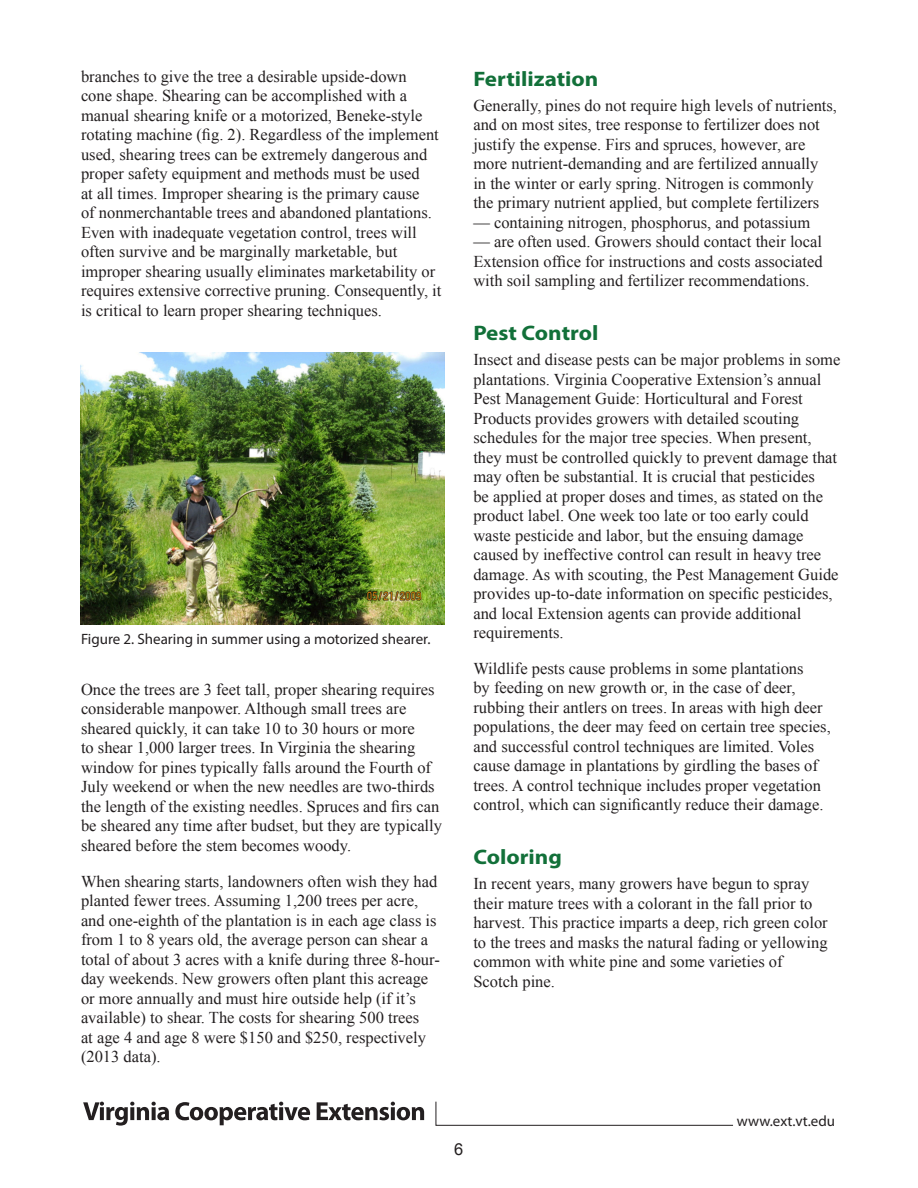
<style>
.page{position:relative;width:918px;height:1188px;background:#fff}
.page>*{position:absolute;margin:0;border:0;box-sizing:border-box;transform-origin:0 0}
.Subhead_2{font:700 21px "Myriad Pro";color:#127039;scale:1.1 1}
.Body{font:16.5px/19.5px "Times New Roman";color:#231f20}
.t1{font:16.5px "Arial";color:#231f20}
.t2{font:15px "Myriad Pro";color:#231f20}
</style>
<div class="page">
<svg style="left:83px;top:1102px;width:86px;height:24px"></svg>
<svg style="left:175px;top:1102px;width:135px;height:23px"></svg>
<svg style="left:317px;top:1102px;width:107px;height:18px"></svg>
<svg style="left:435px;top:1101px;width:298px;height:25px"></svg>
<img style="left:80px;top:352px;width:365px;height:273px">
<p class="Body" style="left:81px;top:66px;width:362px">branches to give the tree a desirable upside-down cone shape. Shearing can be accomplished with a manual shearing knife or a motorized, Beneke-style rotating machine (fig. 2). Regardless of the implement used, shearing trees can be extremely dangerous and proper safety equipment and methods must be used<br>at all times. Improper shearing is the primary cause<br>of nonmerchantable trees and abandoned plantations.<br>Even with inadequate vegetation control, trees will often survive and be marginally marketable, but improper shearing usually eliminates marketability or requires extensive corrective pruning. Consequently, it is critical to learn proper shearing techniques.</p>
<p class="t2" style="left:81px;top:630px;width:351px">Figure 2. Shearing in summer using a motorized shearer.</p>
<p class="Body" style="left:81px;top:679px;width:363px">Once the trees are 3 feet tall, proper shearing requires considerable manpower. Although small trees are sheared quickly, it can take 10 to 30 hours or more<br>to shear 1,000 larger trees. In Virginia the shearing window for pines typically falls around the Fourth of July weekend or when the new needles are two-thirds the length of the existing needles. Spruces and firs can be sheared any time after budset, but they are typically sheared before the stem becomes woody.</p>
<p class="Body" style="left:81px;top:871px;width:360px">When shearing starts, landowners often wish they had planted fewer trees. Assuming 1,200 trees per acre, and one-eighth of the plantation is in each age class is from 1 to 8 years old, the average person can shear a total of about 3 acres with a knife during three 8-hour&shy;day weekends. New growers often plant this acreage or more annually and must hire outside help (if it’s available) to shear. The costs for shearing 500 trees<br>at age 4 and age 8 were $150 and $250, respectively (2013 data).</p>
<p class="Subhead_2" style="left:473px;top:65px;width:115px">Fertilization</p>
<p class="Body" style="left:473px;top:95px;width:365px">Generally, pines do not require high levels of nutrients, and on most sites, tree response to fertilizer does not justify the expense. Firs and spruces, however, are more nutrient-demanding and are fertilized annually<br>in the winter or early spring. Nitrogen is commonly the primary nutrient applied, but complete fertilizers</p>
<p class="Body" style="left:473px;top:212px;width:338px">— containing nitrogen, phosphorus, and potassium</p>
<p class="Body" style="left:473px;top:232px;width:351px;text-align:justify">— are often used. Growers should contact their local Extension office for instructions and costs associated with soil sampling and fertilizer recommendations.</p>
<p class="Subhead_2" style="left:473px;top:320px;width:115px">Pest Control</p>
<p class="Body" style="left:473px;top:350px;width:369px">Insect and disease pests can be major problems in some plantations. Virginia Cooperative Extension’s annual Pest Management Guide: Horticultural and Forest Products provides growers with detailed scouting schedules for the major tree species. When present, they must be controlled quickly to prevent damage that may often be substantial. It is crucial that pesticides<br>be applied at proper doses and times, as stated on the product label. One week too late or too early could waste pesticide and labor, but the ensuing damage caused by ineffective control can result in heavy tree damage. As with scouting, the Pest Management Guide provides up-to-date information on specific pesticides, and local Extension agents can provide additional requirements.</p>
<p class="Body" style="left:473px;top:658px;width:359px">Wildlife pests cause problems in some plantations<br>by feeding on new growth or, in the case of deer, rubbing their antlers on trees. In areas with high deer populations, the deer may feed on certain tree species, and successful control techniques are limited. Voles cause damage in plantations by girdling the bases of trees. A control technique includes proper vegetation control, which can significantly reduce their damage.</p>
<p class="Subhead_2" style="left:473px;top:844px;width:82px">Coloring</p>
<p class="Body" style="left:473px;top:874px;width:356px">In recent years, many growers have begun to spray their mature trees with a colorant in the fall prior to harvest. This practice imparts a deep, rich green color to the trees and masks the natural fading or yellowing common with white pine and some varieties of</p>
<p class="Body" style="left:473px;top:971px;width:83px">Scotch pine.</p>
<p class="t1" style="left:454px;top:1139px;width:11px">6</p>
<p class="t2" style="left:737px;top:1112px;width:100px">www.ext.vt.edu</p>
</div>
